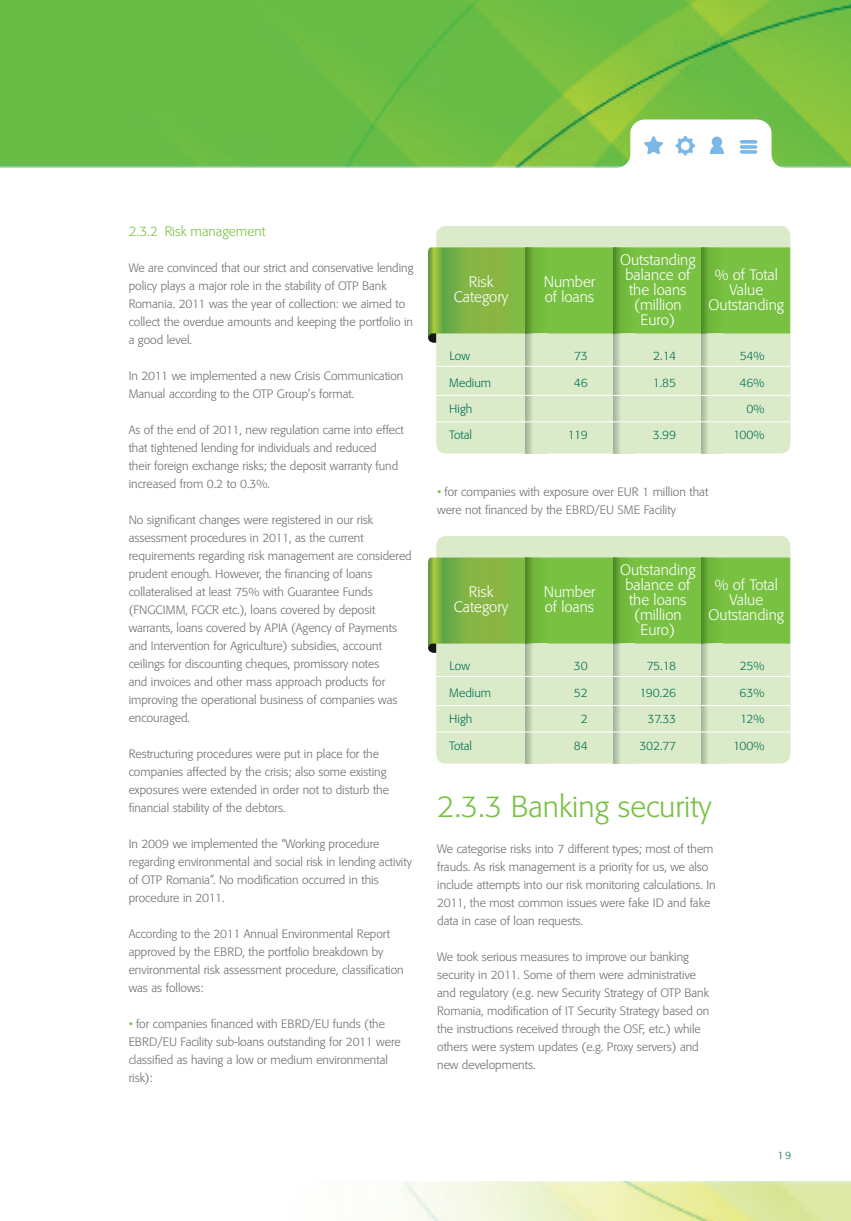
<style>
.page{position:relative;width:851px;height:1221px;background:#fff}
.page>*{position:absolute;margin:0;border:0;box-sizing:border-box;transform-origin:0 0}
.t1{font:300 30px "Formata LIGH Tp RO";color:#79c142}
.t2{font:300 15px/15px "Formata LIGH Tp RO";color:#fff;text-align:center}
.t3{font:300 13.5px "Formata LIGH Tp RO";color:#79c142}
.t4{font:300 12px/18px "Formata LIGH Tp RO";color:#6c6d70}
.t5{font:300 12px "Formata LIGH Tp RO";color:#006e51}
.t6{font:300 10.5px "Formata LIGH Tp RO";color:#006e51}
.s1{font-family:"Arial";font-weight:400;color:#79c142}
</style>
<div class="page">
<img style="left:0;top:0;width:850px;height:1220px">
<div style="left:0;top:168px;width:850px;height:1012px;background:#fff"></div>
<div style="left:436px;top:226px;width:354px;height:227px;background:#dbebca;border-radius:10px"></div>
<svg style="left:428px;top:247px;width:362px;height:96px;background:#84c150"></svg>
<svg style="left:525px;top:333px;width:22px;height:120px"></svg>
<svg style="left:613px;top:333px;width:21px;height:120px"></svg>
<svg style="left:701px;top:333px;width:21px;height:120px"></svg>
<div style="left:525px;top:247px;width:22px;height:86px;background:linear-gradient(to right,#5c992e,#7ac642)"></div>
<svg style="left:613px;top:247px;width:21px;height:86px;background:#6aaf37"></svg>
<svg style="left:701px;top:247px;width:21px;height:86px;background:#6ab038"></svg>
<hr style="left:436px;top:366px;width:354px;height:1px;background:#fff">
<hr style="left:436px;top:395px;width:354px;height:1px;background:#fff">
<hr style="left:436px;top:421px;width:354px;height:1px;background:#fff">
<div style="left:436px;top:536px;width:354px;height:227px;background:#dbebca;border-radius:10px"></div>
<svg style="left:428px;top:557px;width:362px;height:96px;background:#84c150"></svg>
<svg style="left:525px;top:643px;width:22px;height:120px"></svg>
<svg style="left:613px;top:643px;width:21px;height:120px"></svg>
<svg style="left:701px;top:643px;width:21px;height:120px"></svg>
<div style="left:525px;top:557px;width:22px;height:86px;background:linear-gradient(to right,#5c992e,#7ac642)"></div>
<svg style="left:613px;top:557px;width:21px;height:86px;background:#6aaf38"></svg>
<svg style="left:701px;top:557px;width:21px;height:86px;background:#6ab038"></svg>
<hr style="left:436px;top:676px;width:354px;height:1px;background:#fff">
<hr style="left:436px;top:705px;width:354px;height:1px;background:#fff">
<hr style="left:436px;top:731px;width:354px;height:1px;background:#fff">
<svg style="left:609px;top:119px;width:182px;height:49px"></svg>
<svg style="left:739px;top:150px;width:18px;height:4px"></svg>
<svg style="left:739px;top:145px;width:18px;height:4px"></svg>
<svg style="left:739px;top:140px;width:18px;height:4px"></svg>
<p class="t3" style="left:129px;top:223px;width:138px">2.3.2 Risk management</p>
<p class="t4" style="left:129px;top:259px;width:286px">We are convinced that our strict and conservative lending policy plays a major role in the stability of OTP Bank Romania. 2011 was the year of collection: we aimed to collect the overdue amounts and keeping the portfolio in a good level.</p>
<p class="t4" style="left:129px;top:367px;width:276px">In 2011 we implemented a new Crisis Communication<br>Manual according to the OTP Group’s format.</p>
<p class="t4" style="left:129px;top:421px;width:276px">As of the end of 2011, new regulation came into effect that tightened lending for individuals and reduced<br>their foreign exchange risks; the deposit warranty fund increased from 0.2 to 0.3%.</p>
<p class="t4" style="left:129px;top:511px;width:284px">No significant changes were registered in our risk assessment procedures in 2011, as the current requirements regarding risk management are considered prudent enough. However, the financing of loans collateralised at least 75% with Guarantee Funds (FNGCIMM, FGCR etc.), loans covered by deposit warrants, loans covered by APIA (Agency of Payments and Intervention for Agriculture) subsidies, account ceilings for discounting cheques, promissory notes<br>and invoices and other mass approach products for improving the operational business of companies was encouraged.</p>
<p class="t4" style="left:129px;top:745px;width:262px">Restructuring procedures were put in place for the companies affected by the crisis; also some existing exposures were extended in order not to disturb the financial stability of the debtors.</p>
<p class="t4" style="left:129px;top:835px;width:285px">In 2009 we implemented the “Working procedure regarding environmental and social risk in lending activity of OTP Romania”. No modification occurred in this procedure in 2011.</p>
<p class="t4" style="left:129px;top:925px;width:276px">According to the 2011 Annual Environmental Report approved by the EBRD, the portfolio breakdown by environmental risk assessment procedure, classification was as follows:</p>
<p class="t4" style="left:129px;top:1015px;width:273px"><span class="s1">•</span> for companies financed with EBRD/EU funds (the EBRD/EU Facility sub-loans outstanding for 2011 were classified as having a low or medium environmental risk):</p>
<p class="t2" style="left:454px;top:274px;width:56px">Risk<br>Category</p>
<p class="t2" style="left:543px;top:274px;width:53px;text-align:left">Number of loans</p>
<p class="t2" style="left:620px;top:252px;width:77px">Outstanding balance of the loans (million<br>Euro)</p>
<p class="t2" style="left:708px;top:267px;width:77px">% of Total<br>Value<br>Outstanding</p>
<p class="t5" style="left:449px;top:349px;width:22px">Low</p>
<p class="t5" style="left:574px;top:349px;width:15px">73</p>
<p class="t5" style="left:653px;top:349px;width:24px">2.14</p>
<p class="t5" style="left:739px;top:349px;width:26px">54%</p>
<p class="t5" style="left:449px;top:375px;width:43px">Medium</p>
<p class="t5" style="left:573px;top:375px;width:15px">46</p>
<p class="t5" style="left:652px;top:375px;width:25px">1.85</p>
<p class="t5" style="left:739px;top:375px;width:26px">46%</p>
<p class="t5" style="left:449px;top:402px;width:25px">High</p>
<p class="t5" style="left:746px;top:402px;width:19px">0%</p>
<p class="t5" style="left:449px;top:428px;width:24px">Total</p>
<p class="t5" style="left:567px;top:428px;width:22px">119</p>
<p class="t5" style="left:652px;top:428px;width:25px">3.99</p>
<p class="t5" style="left:733px;top:428px;width:33px">100%</p>
<p class="t4" style="left:437px;top:483px;width:272px"><span class="s1">•</span> for companies with exposure over EUR 1 million that were not financed by the EBRD/EU SME Facility</p>
<p class="t2" style="left:454px;top:584px;width:56px">Risk<br>Category</p>
<p class="t2" style="left:543px;top:584px;width:53px;text-align:left">Number of loans</p>
<p class="t2" style="left:620px;top:562px;width:77px">Outstanding balance of the loans (million<br>Euro)</p>
<p class="t2" style="left:708px;top:577px;width:77px">% of Total<br>Value<br>Outstanding</p>
<p class="t5" style="left:449px;top:659px;width:22px">Low</p>
<p class="t5" style="left:574px;top:659px;width:15px">30</p>
<p class="t5" style="left:646px;top:659px;width:31px">75.18</p>
<p class="t5" style="left:739px;top:659px;width:26px">25%</p>
<p class="t5" style="left:449px;top:685px;width:43px">Medium</p>
<p class="t5" style="left:574px;top:685px;width:15px">52</p>
<p class="t5" style="left:639px;top:685px;width:38px">190.26</p>
<p class="t5" style="left:739px;top:685px;width:26px">63%</p>
<p class="t5" style="left:449px;top:712px;width:25px">High</p>
<p class="t5" style="left:580px;top:712px;width:8px">2</p>
<p class="t5" style="left:647px;top:712px;width:30px">37.33</p>
<p class="t5" style="left:740px;top:712px;width:26px">12%</p>
<p class="t5" style="left:449px;top:738px;width:24px">Total</p>
<p class="t5" style="left:573px;top:738px;width:15px">84</p>
<p class="t5" style="left:639px;top:738px;width:38px">302.77</p>
<p class="t5" style="left:733px;top:738px;width:33px">100%</p>
<h1 class="t1" style="left:437px;top:789px;width:276px">2.3.3 Banking security</h1>
<p class="t4" style="left:437px;top:840px;width:280px">We categorise risks into 7 different types; most of them frauds. As risk management is a priority for us, we also include attempts into our risk monitoring calculations. In 2011, the most common issues were fake ID and fake data in case of loan requests.</p>
<p class="t4" style="left:437px;top:948px;width:274px">We took serious measures to improve our banking security in 2011. Some of them were administrative and regulatory (e.g. new Security Strategy of OTP Bank Romania, modification of IT Security Strategy based on the instructions received through the OSF, etc.) while others were system updates (e.g. Proxy servers) and new developments.</p>
<p class="t6" style="left:777px;top:1149px;width:15px">19</p>
</div>
